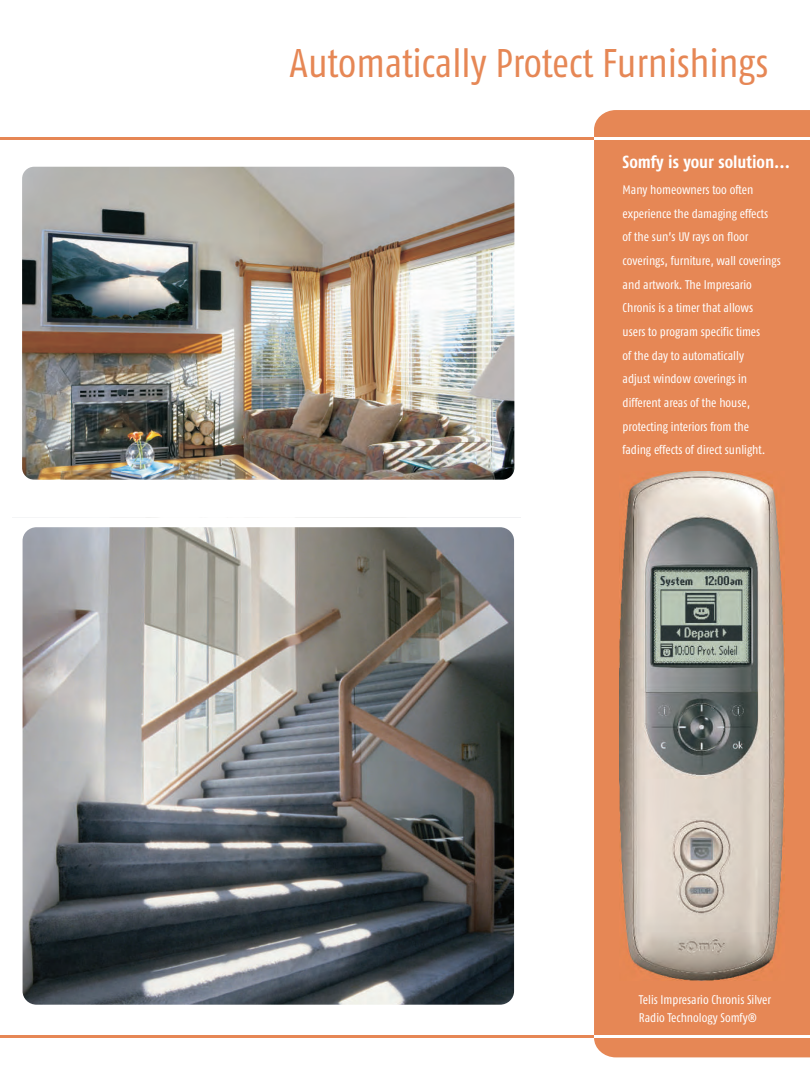
<style>
.page{position:relative;width:810px;height:1080px;background:#fff}
.page>*{position:absolute;margin:0;border:0;box-sizing:border-box;transform-origin:0 0}
.t1{font:40px "Fago Co Regular Tf";color:#e68755}
.t2{font:17.5px "Fago Co Bold Tf";color:#fff}
.t3{font:12.5px/23.8px "Fago Co Regular Tf";color:#fff}
</style>
<div class="page">
<div style="left:594px;top:110px;width:216px;height:947px;background:#e68755"></div>
<img style="left:620px;top:471px;width:165px;height:509px">
<hr style="left:594px;top:138px;width:216px;height:2px;background:#fff">
<hr style="left:0;top:138px;width:594px;height:2px;background:#e68755">
<hr style="left:594px;top:1035px;width:216px;height:3px;background:#fff">
<hr style="left:0;top:1035px;width:594px;height:3px;background:#e68755">
<img style="left:22px;top:166px;width:493px;height:314px">
<svg style="left:12px;top:517px;width:509px;height:488px;background:#7f8081"></svg>
<h1 class="t1" style="left:290px;top:49px;width:480px">Automatically Protect Furnishings</h1>
<h2 class="t2" style="left:623px;top:156px;width:169px">Somfy is your solution...</h2>
<p class="t3" style="left:623px;top:179px;width:160px">Many homeowners too often experience the damaging effects<br>of the sun’s UV rays on floor coverings, furniture, wall coverings and artwork. The Impresario<br>Chronis is a timer that allows<br>users to program specific times<br>of the day to automatically<br>adjust window coverings in different areas of the house, protecting interiors from the fading effects of direct sunlight.</p>
<p class="t3" style="left:639px;top:989px;width:134px">Telis Impresario Chronis Silver</p>
<p class="t3" style="left:639px;top:1007px;width:119px">Radio Technology Somfy®</p>
</div>
